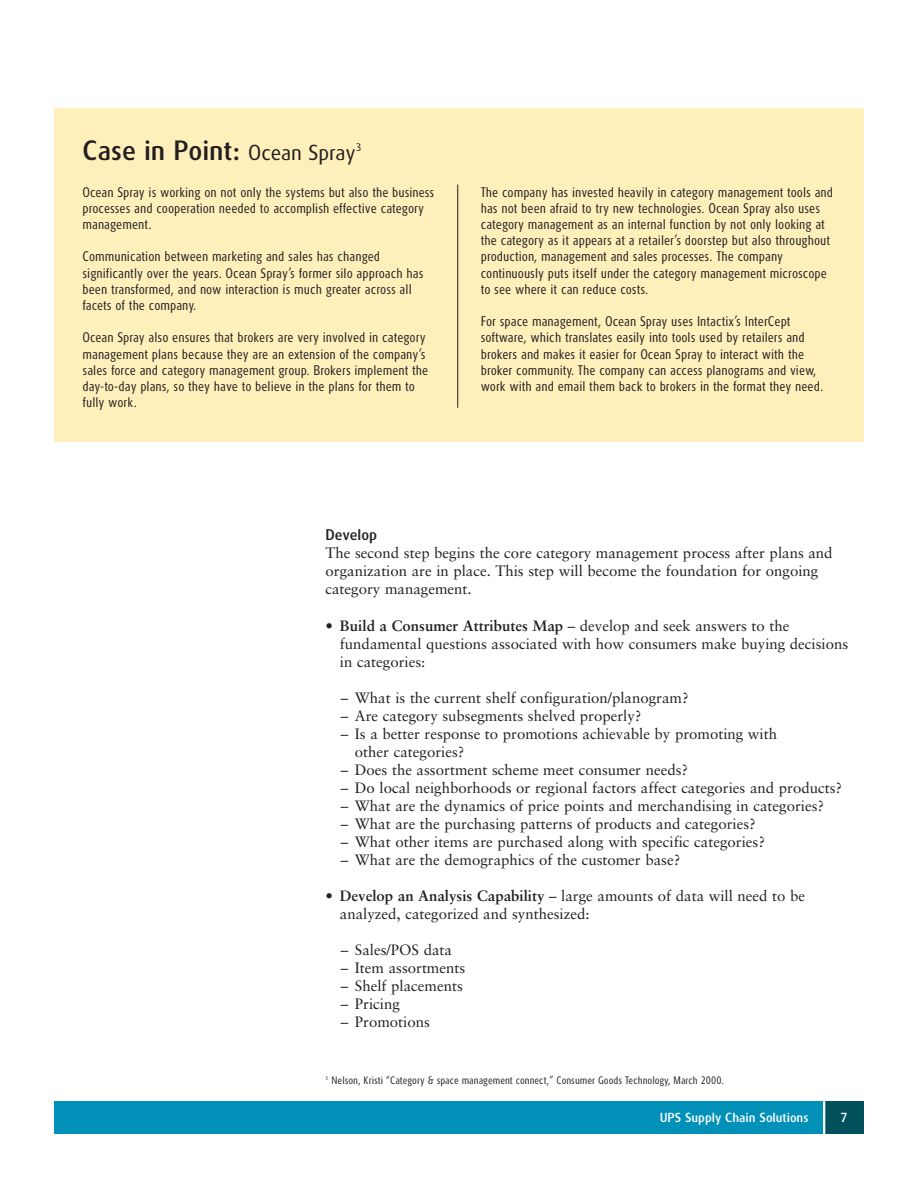
<style>
.page{position:relative;width:918px;height:1188px;background:#fff}
.page>*{position:absolute;margin:0;border:0;box-sizing:border-box;transform-origin:0 0}
.t1{font:500 27px "UPS Sans";color:#231f20}
.t2{font:15px/18px "Sabon";color:#231f20}
.t3{font:500 15px "UPS Sans";color:#231f20}
.t4{font:condensed 13.5px/16.2px "UPS Sans";color:#231f20}
.t5{font:500 12.75px "UPS Sans";color:#fff}
.t6{font:condensed 10.5px "UPS Sans";color:#231f20}
.s1{font-weight:400;font-size:21px}
.s2{font-weight:700}
</style>
<div class="page">
<div style="left:54px;top:108px;width:810px;height:333px;background:#feefbb"></div>
<hr style="left:457px;top:185px;width:1px;height:223px;background:#231f20">
<div style="left:824px;top:1102px;width:40px;height:32px;background:#00515c"></div>
<div style="left:54px;top:1102px;width:770px;height:32px;background:#0090b8"></div>
<hr style="left:823px;top:1101px;width:2px;height:33px;background:#fff">
<h1 class="t1" style="left:82px;top:135px;width:280px">Case in Point: <span class="s1">Ocean Spray</span><sup>3</sup></h1>
<p class="t4" style="left:82px;top:184px;width:353px">Ocean Spray is working on not only the systems but also the business processes and cooperation needed to accomplish effective category management.</p>
<p class="t4" style="left:82px;top:249px;width:343px">Communication between marketing and sales has changed significantly over the years. Ocean Spray’s former silo approach has been transformed, and now interaction is much greater across all facets of the company.</p>
<p class="t4" style="left:82px;top:330px;width:347px">Ocean Spray also ensures that brokers are very involved in category management plans because they are an extension of the company’s sales force and category management group. Brokers implement the day-to-day plans, so they have to believe in the plans for them to fully work.</p>
<p class="t4" style="left:481px;top:184px;width:354px">The company has invested heavily in category management tools and has not been afraid to try new technologies. Ocean Spray also uses category management as an internal function by not only looking at the category as it appears at a retailer’s doorstep but also throughout production, management and sales processes. The company continuously puts itself under the category management microscope to see where it can reduce costs.</p>
<p class="t4" style="left:481px;top:313px;width:344px">For space management, Ocean Spray uses Intactix’s InterCept software, which translates easily into tools used by retailers and brokers and makes it easier for Ocean Spray to interact with the broker community. The company can access planograms and view, work with and email them back to brokers in the format they need.</p>
<p class="t3" style="left:326px;top:526px;width:53px">Develop</p>
<p class="t2" style="left:326px;top:545px;width:509px">The second step begins the core category management process after plans and organization are in place. This step will become the foundation for ongoing category management.</p>
<p class="t2" style="left:340px;top:617px;width:510px;text-indent:-14px">• <span class="s2">Build a Consumer Attributes Map</span> – develop and seek answers to the fundamental questions associated with how consumers make buying decisions in categories:</p>
<p class="t2" style="left:341px;top:690px;width:349px">– What is the current shelf configuration/planogram?</p>
<p class="t2" style="left:341px;top:708px;width:302px">– Are category subsegments shelved properly?</p>
<p class="t2" style="left:355px;top:726px;width:424px;text-indent:-14px">– Is a better response to promotions achievable by promoting with other categories?</p>
<p class="t2" style="left:341px;top:762px;width:349px">– Does the assortment scheme meet consumer needs?</p>
<p class="t2" style="left:341px;top:780px;width:503px">– Do local neighborhoods or regional factors affect categories and products?</p>
<p class="t2" style="left:341px;top:798px;width:485px">– What are the dynamics of price points and merchandising in categories?</p>
<p class="t2" style="left:341px;top:816px;width:417px">– What are the purchasing patterns of products and categories?</p>
<p class="t2" style="left:341px;top:834px;width:426px">– What other items are purchased along with specific categories?</p>
<p class="t2" style="left:341px;top:852px;width:341px">– What are the demographics of the customer base?</p>
<p class="t2" style="left:340px;top:888px;width:467px;text-indent:-14px">• <span class="s2">Develop an Analysis Capability</span> – large amounts of data will need to be analyzed, categorized and synthesized:</p>
<p class="t2" style="left:341px;top:942px;width:113px">– Sales/POS data</p>
<p class="t2" style="left:341px;top:960px;width:126px">– Item assortments</p>
<p class="t2" style="left:341px;top:978px;width:123px">– Shelf placements</p>
<p class="t2" style="left:341px;top:996px;width:61px">– Pricing</p>
<p class="t2" style="left:341px;top:1014px;width:91px">– Promotions</p>
<p class="t6" style="left:326px;top:1074px;width:400px"><sup>3</sup> Nelson, Kristi “Category &amp; space management connect,” Consumer Goods Technology, March 2000.</p>
<p class="t5" style="left:660px;top:1110px;width:150px">UPS Supply Chain Solutions</p>
<p class="t5" style="left:840px;top:1110px;width:9px">7</p>
</div>
